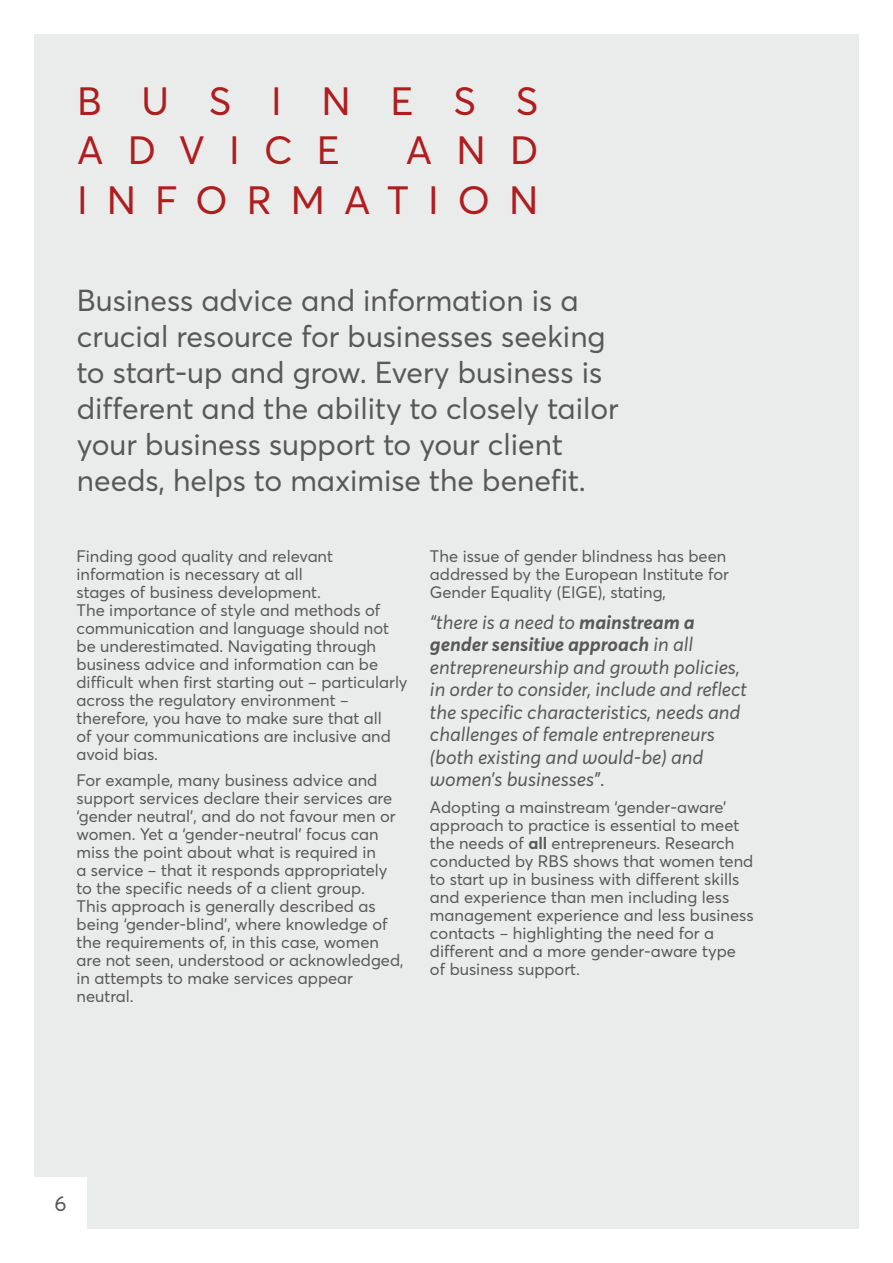
<style>
.page{position:relative;width:893px;height:1263px;background:#fff}
.page>*{position:absolute;margin:0;border:0;box-sizing:border-box;transform-origin:0 0}
.t1{font:39px "Averta";letter-spacing:.49em;color:#af1d1f}
.t2{font:39px "Averta";letter-spacing:.625em;color:#af1d1f}
.t3{font:39px "Averta";letter-spacing:1.02em;color:#af1d1f}
.t4{font:30px/36px "Averta";color:#585857}
.t5{font:21px "Averta";color:#585857}
.t6{font:italic 19.5px/22.5px "Averta";color:#585857}
.t7{font:16.5px/18px "Averta";color:#585857}
.s1{font-size:15px}
.s2{font-weight:700}
</style>
<div class="page">
<div style="left:34px;top:34px;width:825px;height:1195px;background:#eaeceb"></div>
<div style="left:0;top:1177px;width:87px;height:86px;background:#fff"></div>
<p class="t3" style="left:77px;top:74px;width:463px">BUSINESS</p>
<p class="t2" style="left:77px;top:124px;width:264px">ADVICE</p>
<p class="t2" style="left:406px;top:124px;width:134px">AND</p>
<p class="t1" style="left:77px;top:173px;width:463px">INFORMATION</p>
<p class="t4" style="left:77px;top:282px;width:543px">Business advice and information is a crucial resource for businesses seeking to start-up and grow. Every business is different and the ability to closely tailor your business support to your client needs, helps to maximise the benefit.</p>
<p class="t7" style="left:77px;top:546px;width:332px">Finding good quality and relevant information is necessary at all<br>stages of business development.<br>The importance of style and methods of communication and language should not be underestimated. Navigating through business advice and information can be difficult when first starting out <span class="s1">–</span> particularly across the regulatory environment <span class="s1">– </span>therefore, you have to make sure that all<br>of your communications are inclusive and avoid bias.</p>
<p class="t7" style="left:77px;top:770px;width:329px">For example, many business advice and support services declare their services are ‘gender neutral’, and do not favour men or women. Yet a ‘gender-neutral’ focus can miss the point about what is required in<br>a service <span class="s1">–</span> that it responds appropriately to the specific needs of a client group.<br>This approach is generally described as being ‘gender-blind’, where knowledge of the requirements of, in this case, women are not seen, understood or acknowledged, in attempts to make services appear neutral.</p>
<p class="t7" style="left:430px;top:546px;width:300px">The issue of gender blindness has been addressed by the European Institute for<br>Gender Equality (EIGE), stating,</p>
<p class="t6" style="left:430px;top:610px;width:319px">“there is a need to <span class="s2">mainstream a gender sensitive approach</span> in all entrepreneurship and growth policies, in order to consider, include and reflect the specific characteristics, needs and challenges of female entrepreneurs (both existing and would-be) and women’s businesses”.</p>
<p class="t7" style="left:430px;top:797px;width:325px">Adopting a mainstream ‘gender-aware’ approach to practice is essential to meet the needs of <span class="s2">all</span> entrepreneurs. Research conducted by RBS shows that women tend to start up in business with different skills and experience than men including less management experience and less business contacts <span class="s1">–</span> highlighting the need for a different and a more gender-aware type of business support.</p>
<p class="t5" style="left:54px;top:1189px;width:14px">6</p>
</div>
